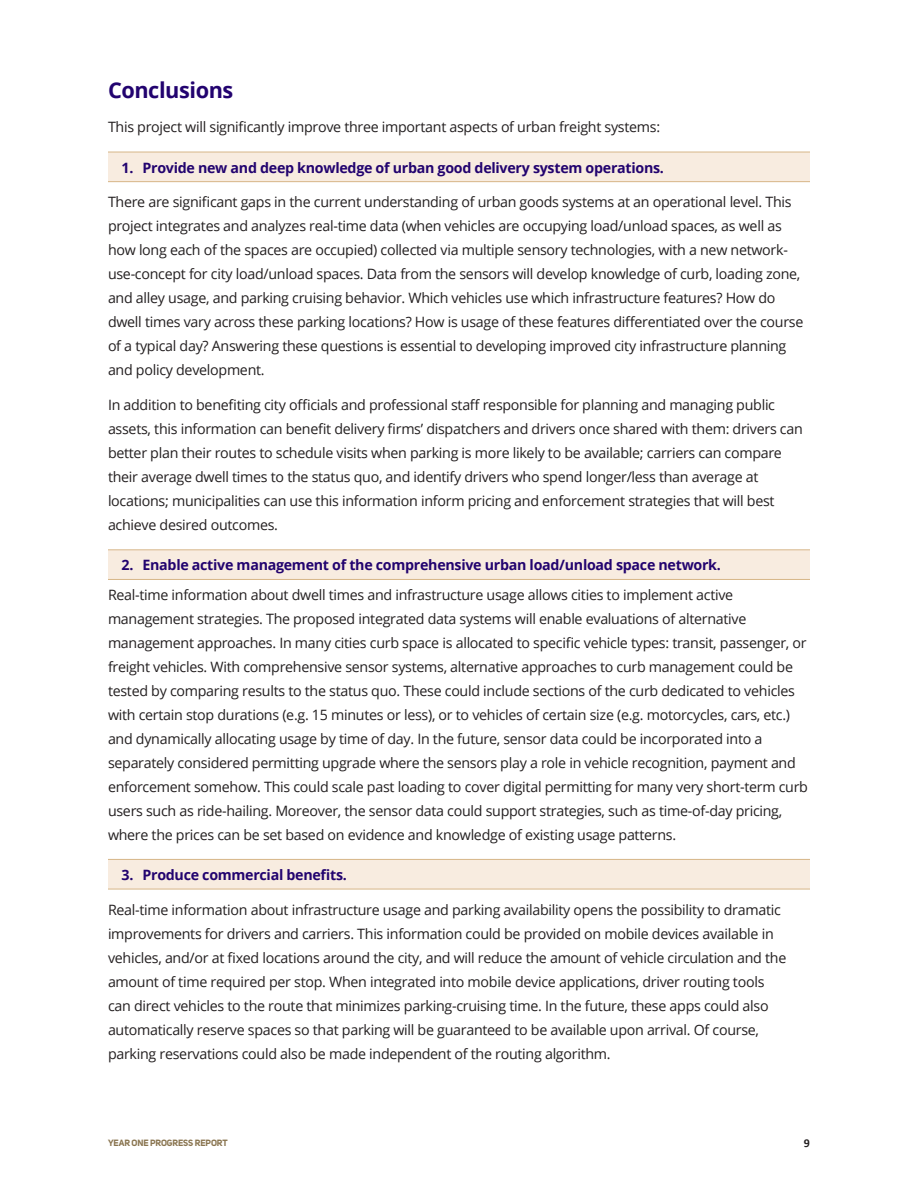
<style>
.page{position:relative;width:918px;height:1188px;background:#fff}
.page>*{position:absolute;margin:0;border:0;box-sizing:border-box;transform-origin:0 0}
.text{font:700 21.75px "Open Sans";letter-spacing:-.02em;color:#22036f}
.text-2{font:14.25px/24px "Open Sans";letter-spacing:-.02em;color:#231f20}
.text-3{font:700 14.25px "Open Sans";letter-spacing:-.02em;color:#22036f}
.t1{font:700 12px "Calibri";color:#231f20}
.t2{font:700 9px "Uni Sans";letter-spacing:-.01em;color:#89744f}
</style>
<div class="page">
<div style="left:108px;top:860px;width:702px;height:29px;background:#f8ece0"></div>
<div style="left:108px;top:152px;width:702px;height:29px;background:#f8ece0"></div>
<div style="left:108px;top:550px;width:702px;height:30px;background:#f8ece0"></div>
<hr style="left:108px;top:152px;width:702px;height:1px;background:#d7b688">
<hr style="left:108px;top:181px;width:702px;height:1px;background:#d7b688">
<hr style="left:108px;top:549px;width:702px;height:1px;background:#d7b688">
<hr style="left:108px;top:579px;width:702px;height:1px;background:#d7b688">
<hr style="left:108px;top:859px;width:702px;height:1px;background:#d7b688">
<hr style="left:108px;top:889px;width:702px;height:1px;background:#d7b688">
<p class="text" style="left:108px;top:74px;width:127px">Conclusions</p>
<p class="text-2" style="left:108px;top:115px;width:554px">This project will significantly improve three important aspects of urban freight systems:</p>
<p class="text-3" style="left:122px;top:157px;width:544px">1. Provide new and deep knowledge of urban good delivery system operations.</p>
<p class="text-2" style="left:108px;top:190px;width:697px">There are significant gaps in the current understanding of urban goods systems at an operational level. This project integrates and analyzes real-time data (when vehicles are occupying load/unload spaces, as well as how long each of the spaces are occupied) collected via multiple sensory technologies, with a new network&shy;use-concept for city load/unload spaces. Data from the sensors will develop knowledge of curb, loading zone, and alley usage, and parking cruising behavior. Which vehicles use which infrastructure features? How do dwell times vary across these parking locations? How is usage of these features differentiated over the course of a typical day? Answering these questions is essential to developing improved city infrastructure planning and policy development.</p>
<p class="text-2" style="left:108px;top:393px;width:696px">In addition to benefiting city officials and professional staff responsible for planning and managing public assets, this information can benefit delivery firms’ dispatchers and drivers once shared with them: drivers can better plan their routes to schedule visits when parking is more likely to be available; carriers can compare their average dwell times to the status quo, and identify drivers who spend longer/less than average at locations; municipalities can use this information inform pricing and enforcement strategies that will best achieve desired outcomes.</p>
<p class="text-3" style="left:122px;top:555px;width:601px">2. Enable active management of the comprehensive urban load/unload space network.</p>
<p class="text-2" style="left:108px;top:582px;width:702px">Real-time information about dwell times and infrastructure usage allows cities to implement active management strategies. The proposed integrated data systems will enable evaluations of alternative management approaches. In many cities curb space is allocated to specific vehicle types: transit, passenger, or freight vehicles. With comprehensive sensor systems, alternative approaches to curb management could be tested by comparing results to the status quo. These could include sections of the curb dedicated to vehicles with certain stop durations (e.g. 15 minutes or less), or to vehicles of certain size (e.g. motorcycles, cars, etc.) and dynamically allocating usage by time of day. In the future, sensor data could be incorporated into a separately considered permitting upgrade where the sensors play a role in vehicle recognition, payment and enforcement somehow. This could scale past loading to cover digital permitting for many very short-term curb users such as ride-hailing. Moreover, the sensor data could support strategies, such as time-of-day pricing, where the prices can be set based on evidence and knowledge of existing usage patterns.</p>
<p class="text-3" style="left:122px;top:865px;width:227px">3. Produce commercial benefits.</p>
<p class="text-2" style="left:108px;top:897px;width:680px">Real-time information about infrastructure usage and parking availability opens the possibility to dramatic improvements for drivers and carriers. This information could be provided on mobile devices available in vehicles, and/or at fixed locations around the city, and will reduce the amount of vehicle circulation and the amount of time required per stop. When integrated into mobile device applications, driver routing tools can direct vehicles to the route that minimizes parking-cruising time. In the future, these apps could also automatically reserve spaces so that parking will be guaranteed to be available upon arrival. Of course, parking reservations could also be made independent of the routing algorithm.</p>
<p class="t2" style="left:108px;top:1137px;width:121px">YEAR ONE PROGRESS REPORT</p>
<p class="t1" style="left:804px;top:1135px;width:8px">9</p>
</div>
